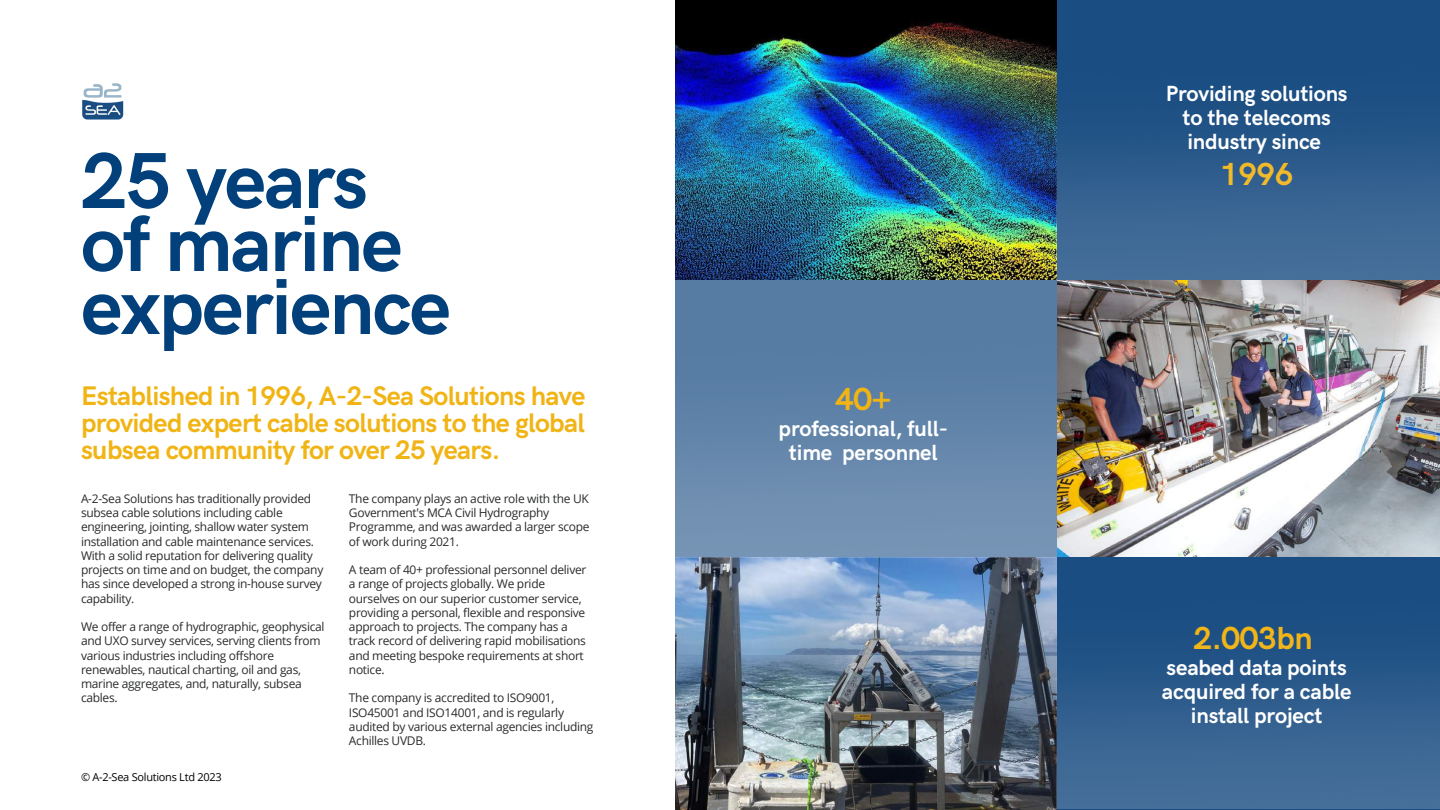
<style>
.page{position:relative;width:1440px;height:810px;background:#fff}
.page>*{position:absolute;margin:0;border:0;box-sizing:border-box;transform-origin:0 0}
.t1{font:700 79.6px/63px "HK Grotesk";letter-spacing:-.025em;color:#01407b}
.t2{font:700 32px "HK Grotesk";letter-spacing:-.01em;color:#f1b415}
.t3{font:700 27px/27px "HK Grotesk";letter-spacing:-.025em;color:#f1b415;text-align:justify}
.t4{font:700 22px/24px "HK Grotesk";letter-spacing:-.01em;color:#fff;text-align:center}
.t5{font:12px/14.2px "Open Sans";letter-spacing:-.025em;color:#2a2b2d}
.t6{font:11px "Open Sans";letter-spacing:-.025em;color:#000}
</style>
<div class="page">
<img style="left:675px;top:0;width:382px;height:280px">
<img style="left:1057px;top:279px;width:383px;height:265px">
<div style="left:670px;top:280px;width:387px;height:288px;background:#577ca4"></div>
<div style="left:1057px;top:0;width:383px;height:279px;background:linear-gradient(to bottom,#10457c,#446d99)"></div>
<img style="left:674px;top:293px;width:383px;height:517px">
<div style="left:0;top:0;width:674px;height:810px;background:#fff"></div>
<img style="left:82px;top:83px;width:42px;height:36px">
<img style="left:1057px;top:544px;width:383px;height:265px">
<h1 class="t1" style="left:81px;top:153px;width:371px">25 years of marine experience</h1>
<h3 class="t3" style="left:81px;top:383px;width:506px">Established in 1996, A-2-Sea Solutions have provided expert cable solutions to the global subsea community for over 25 years.</h3>
<p class="t5" style="left:81px;top:491px;width:244px">A-2-Sea Solutions has traditionally provided subsea cable solutions including cable engineering, jointing, shallow water system installation and cable maintenance services.<br>With a solid reputation for delivering quality projects on time and on budget, the company has since developed a strong in-house survey capability.</p>
<p class="t5" style="left:81px;top:619px;width:245px">We offer a range of hydrographic, geophysical and UXO survey services, serving clients from various industries including offshore renewables, nautical charting, oil and gas, marine aggregates, and, naturally, subsea cables.</p>
<p class="t6" style="left:81px;top:769px;width:142px">© A-2-Sea Solutions Ltd 2023</p>
<p class="t5" style="left:349px;top:491px;width:242px">The company plays an active role with the UK Government's MCA Civil Hydrography Programme, and was awarded a larger scope of work during 2021.</p>
<p class="t5" style="left:349px;top:562px;width:239px">A team of 40+ professional personnel deliver a range of projects globally. We pride ourselves on our superior customer service, providing a personal, flexible and responsive approach to projects. The company has a track record of delivering rapid mobilisations and meeting bespoke requirements at short notice.</p>
<p class="t5" style="left:349px;top:691px;width:246px">The company is accredited to ISO9001, ISO45001 and ISO14001, and is regularly audited by various external agencies including Achilles UVDB.</p>
<h2 class="t2" style="left:835px;top:381px;width:58px">40+</h2>
<h3 class="t4" style="left:779px;top:418px;width:171px">professional, full&shy;time personnel</h3>
<h3 class="t4" style="left:1166px;top:83px;width:183px">Providing solutions to the telecoms industry since</h3>
<h2 class="t2" style="left:1220px;top:157px;width:75px">1996</h2>
<h2 class="t2" style="left:1194px;top:620px;width:120px">2.003bn</h2>
<h3 class="t4" style="left:1162px;top:657px;width:191px">seabed data points acquired for a cable install project</h3>
</div>
